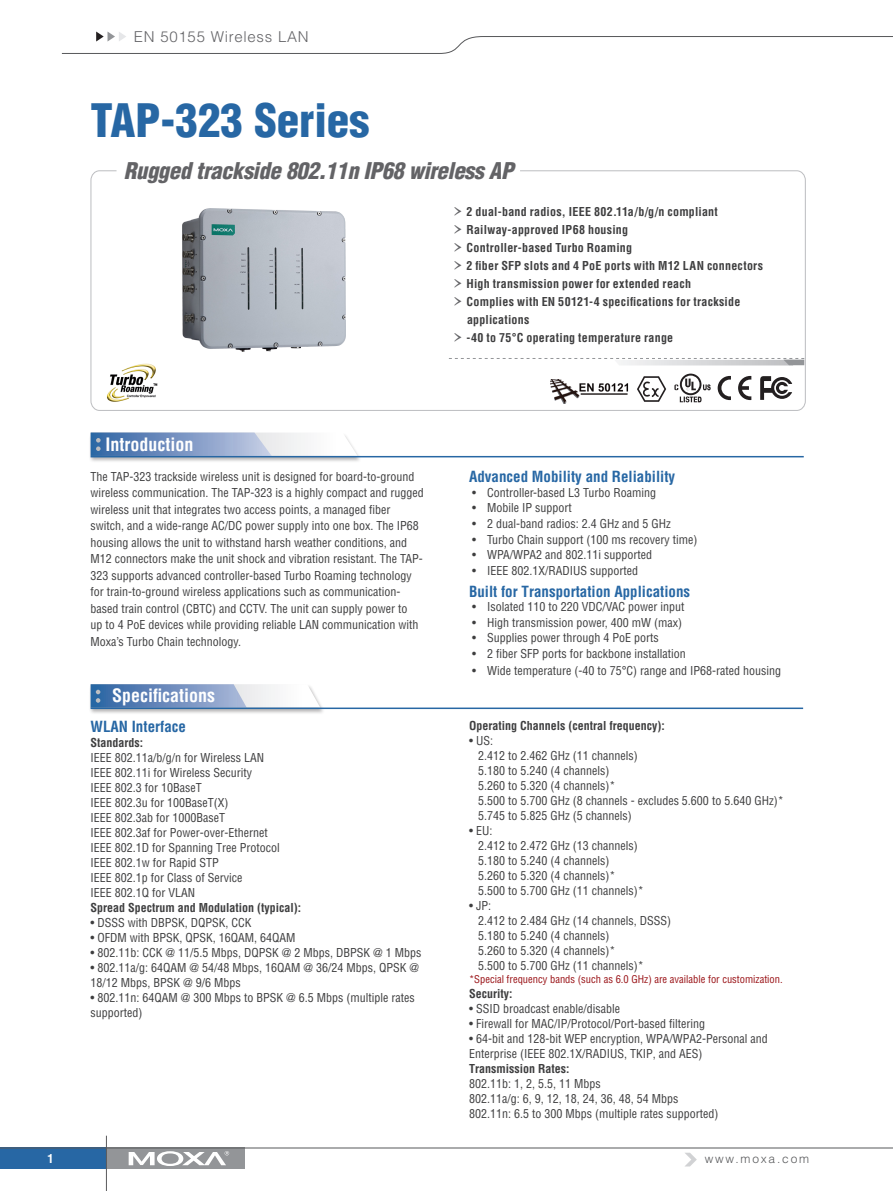
<style>
.page{position:relative;width:893px;height:1191px;background:#fff}
.page>*{position:absolute;margin:0;border:0;box-sizing:border-box;transform-origin:0 0}
.pro_name{font:900 condensed 45px "Helvetica";color:#2767a4}
.pro_des{font:italic 900 condensed 22.5px "Helvetica";letter-spacing:-.015em;color:#636366}
.topic{font:700 condensed 18px "Helvetica";color:#fff}
.IND_spec_group{font:700 condensed 15px "Helvetica";color:#2767a4}
.t1{font:300 15px "Helvetica";letter-spacing:.05em;color:#636366}
.IND_spec_item{font:condensed 12px/15px "Helvetica";color:#3e3e3f}
.body{font:condensed 12px/16.5px "Helvetica";color:#3e3e3f}
.IND_spec_item-2{font:700 condensed 12px/18px "Helvetica";letter-spacing:.02em;color:#3e3e3f}
.IND_spec_item-3{font:700 condensed 12px "Helvetica";color:#3e3e3f}
.t2{font:300 12px "Helvetica";letter-spacing:.15em;color:#57585a}
.t3{font:700 condensed 12px "Helvetica";color:#fff}
.IND_spec_note{font:condensed 10.5px "Helvetica";color:#9a1317}
.s1{font-family:"Garamond Premr Pro";font-weight:400;font-stretch:normal;font-size:24px;color:#636366}
.s2{font-weight:700}
</style>
<div class="page">
<div style="left:0;top:1147px;width:106px;height:22px;background:#2767a4"></div>
<div style="left:106px;top:1147px;width:138px;height:22px;background:#939598"></div>
<hr style="left:0;top:1147px;width:893px;height:1px;background:#57585a">
<svg style="left:129px;top:1151px;width:100px;height:15px"></svg>
<hr style="left:106px;top:1135px;width:1px;height:56px;background:#59595c">
<svg style="left:685px;top:1152px;width:12px;height:14px"></svg>
<svg style="left:61px;top:32px;width:832px;height:22px"></svg>
<div style="left:91px;top:170px;width:715px;height:241px;border:1px solid #bcbdc0;border-radius:9px"></div>
<div style="left:88px;top:432px;width:274px;height:31px;background:#231f20;opacity:.35"></div>
<svg style="left:91px;top:432px;width:267px;height:24px"></svg>
<hr style="left:91px;top:456px;width:713px;height:1px;background:#2767a4">
<div style="left:88px;top:684px;width:237px;height:30px;background:#231f20;opacity:.35"></div>
<svg style="left:91px;top:684px;width:229px;height:23px"></svg>
<hr style="left:91px;top:707px;width:712px;height:2px;background:#2767a4">
<svg style="left:449px;top:358px;width:355px;height:7px"></svg>
<svg style="left:718px;top:376px;width:13px;height:24px"></svg>
<svg style="left:738px;top:376px;width:13px;height:24px"></svg>
<svg style="left:760px;top:376px;width:32px;height:24px"></svg>
<svg style="left:674px;top:373px;width:37px;height:29px"></svg>
<img style="left:107px;top:363px;width:51px;height:39px">
<svg style="left:637px;top:376px;width:29px;height:26px"></svg>
<img style="left:550px;top:379px;width:79px;height:25px">
<img style="left:183px;top:208px;width:163px;height:143px">
<p class="t1" style="left:134px;top:28px;width:176px">EN 50155 Wireless LAN</p>
<p class="pro_name" style="left:91px;top:93px;width:280px">TAP-323 Series</p>
<p class="pro_des" style="left:124px;top:156px;width:391px">Rugged trackside 802.11n IP68 wireless AP</p>
<p class="topic" style="left:106px;top:433px;width:90px">Introduction</p>
<p class="IND_spec_item-2" style="left:452px;top:203px;width:267px"><span class="s1">›</span> 2 dual-band radios, IEEE 802.11a/b/g/n compliant</p>
<p class="IND_spec_item-2" style="left:452px;top:221px;width:178px"><span class="s1">›</span> Railway-approved IP68 housing</p>
<p class="IND_spec_item-2" style="left:452px;top:239px;width:182px"><span class="s1">›</span> Controller-based Turbo Roaming</p>
<p class="IND_spec_item-2" style="left:452px;top:257px;width:313px"><span class="s1">›</span> 2 fiber SFP slots and 4 PoE ports with M12 LAN connectors</p>
<p class="IND_spec_item-2" style="left:452px;top:275px;width:241px"><span class="s1">›</span> High transmission power for extended reach</p>
<p class="IND_spec_item-2" style="left:467px;top:293px;width:275px;text-indent:-15px"><span class="s1">›</span> Complies with EN 50121-4 specifications for trackside applications</p>
<p class="IND_spec_item-2" style="left:452px;top:329px;width:223px"><span class="s1">›</span> -40 to 75°C operating temperature range</p>
<p class="body" style="left:91px;top:468px;width:335px">The TAP-323 trackside wireless unit is designed for board-to-ground wireless communication. The TAP-323 is a highly compact and rugged wireless unit that integrates two access points, a managed fiber switch, and a wide-range AC/DC power supply into one box. The IP68 housing allows the unit to withstand harsh weather conditions, and M12 connectors make the unit shock and vibration resistant. The TAP-323 supports advanced controller-based Turbo Roaming technology for train-to-ground wireless applications such as communication&shy;based train control (CBTC) and CCTV. The unit can supply power to<br>up to 4 PoE devices while providing reliable LAN communication with Moxa’s Turbo Chain technology.</p>
<p class="IND_spec_group" style="left:469px;top:468px;width:208px">Advanced Mobility and Reliability</p>
<p class="body" style="left:472px;top:484px;width:185px">• Controller-based L3 Turbo Roaming</p>
<p class="body" style="left:472px;top:499px;width:101px">• Mobile IP support</p>
<p class="body" style="left:472px;top:515px;width:200px">• 2 dual-band radios: 2.4 GHz and 5 GHz</p>
<p class="body" style="left:472px;top:531px;width:227px">• Turbo Chain support (100 ms recovery time)</p>
<p class="body" style="left:472px;top:546px;width:182px">• WPA/WPA2 and 802.11i supported</p>
<p class="body" style="left:472px;top:562px;width:168px">• IEEE 802.1X/RADIUS supported</p>
<p class="IND_spec_group" style="left:469px;top:582px;width:223px">Built for Transportation Applications</p>
<p class="body" style="left:472px;top:598px;width:214px">• Isolated 110 to 220 VDC/VAC power input</p>
<p class="body" style="left:472px;top:613px;width:212px">• High transmission power, 400 mW (max)</p>
<p class="body" style="left:472px;top:629px;width:188px">• Supplies power through 4 PoE ports</p>
<p class="body" style="left:472px;top:645px;width:215px">• 2 fiber SFP ports for backbone installation</p>
<p class="body" style="left:472px;top:662px;width:311px">• Wide temperature (-40 to 75°C) range and IP68-rated housing</p>
<p class="topic" style="left:112px;top:684px;width:104px">Specifications</p>
<p class="IND_spec_group" style="left:91px;top:717px;width:97px">WLAN Interface</p>
<p class="IND_spec_item" style="left:91px;top:735px;width:191px"><span class="s2">Standards:<br></span>IEEE 802.11a/b/g/n for Wireless LAN<br>IEEE 802.11i for Wireless Security<br>IEEE 802.3 for 10BaseT<br>IEEE 802.3u for 100BaseT(X)<br>IEEE 802.3ab for 1000BaseT<br>IEEE 802.3af for Power-over-Ethernet<br>IEEE 802.1D for Spanning Tree Protocol<br>IEEE 802.1w for Rapid STP<br>IEEE 802.1p for Class of Service<br>IEEE 802.1Q for VLAN</p>
<p class="IND_spec_item-3" style="left:91px;top:900px;width:212px">Spread Spectrum and Modulation (typical):</p>
<p class="IND_spec_item" style="left:91px;top:915px;width:163px">• DSSS with DBPSK, DQPSK, CCK</p>
<p class="IND_spec_item" style="left:91px;top:930px;width:207px">• OFDM with BPSK, QPSK, 16QAM, 64QAM</p>
<p class="IND_spec_item" style="left:91px;top:945px;width:332px">• 802.11b: CCK @ 11/5.5 Mbps, DQPSK @ 2 Mbps, DBPSK @ 1 Mbps</p>
<p class="IND_spec_item" style="left:91px;top:960px;width:330px">• 802.11a/g: 64QAM @ 54/48 Mbps, 16QAM @ 36/24 Mbps, QPSK @<br>18/12 Mbps, BPSK @ 9/6 Mbps</p>
<p class="IND_spec_item" style="left:91px;top:990px;width:326px">• 802.11n: 64QAM @ 300 Mbps to BPSK @ 6.5 Mbps (multiple rates supported)</p>
<p class="IND_spec_item-3" style="left:469px;top:718px;width:197px">Operating Channels (central frequency):</p>
<p class="IND_spec_item" style="left:478px;top:733px;width:307px;text-indent:-9px">• US:<br>2.412 to 2.462 GHz (11 channels)<br>5.180 to 5.240 (4 channels)<br>5.260 to 5.320 (4 channels)*<br>5.500 to 5.700 GHz (8 channels - excludes 5.600 to 5.640 GHz)*<br>5.745 to 5.825 GHz (5 channels)</p>
<p class="IND_spec_item" style="left:478px;top:823px;width:167px;text-indent:-9px">• EU:<br>2.412 to 2.472 GHz (13 channels)<br>5.180 to 5.240 (4 channels)<br>5.260 to 5.320 (4 channels)*<br>5.500 to 5.700 GHz (11 channels)*</p>
<p class="IND_spec_item" style="left:478px;top:898px;width:194px;text-indent:-9px">• JP:<br>2.412 to 2.484 GHz (14 channels, DSSS)<br>5.180 to 5.240 (4 channels)<br>5.260 to 5.320 (4 channels)*<br>5.500 to 5.700 GHz (11 channels)*</p>
<p class="IND_spec_note" style="left:469px;top:972px;width:315px">*Special frequency bands (such as 6.0 GHz) are available for customization.</p>
<p class="IND_spec_item-3" style="left:469px;top:986px;width:45px">Security:</p>
<p class="IND_spec_item" style="left:469px;top:1001px;width:152px">• SSID broadcast enable/disable</p>
<p class="IND_spec_item" style="left:469px;top:1016px;width:237px">• Firewall for MAC/IP/Protocol/Port-based filtering</p>
<p class="IND_spec_item" style="left:469px;top:1031px;width:300px">• 64-bit and 128-bit WEP encryption, WPA/WPA2-Personal and<br>Enterprise (IEEE 802.1X/RADIUS, TKIP, and AES)</p>
<p class="IND_spec_item" style="left:469px;top:1061px;width:251px"><span class="s2">Transmission Rates:<br></span>802.11b: 1, 2, 5.5, 11 Mbps<br>802.11a/g: 6, 9, 12, 18, 24, 36, 48, 54 Mbps 802.11n: 6.5 to 300 Mbps (multiple rates supported)</p>
<p class="t3" style="left:47px;top:1151px;width:8px">1</p>
<p class="t2" style="left:705px;top:1151px;width:106px">www.moxa.com</p>
</div>
